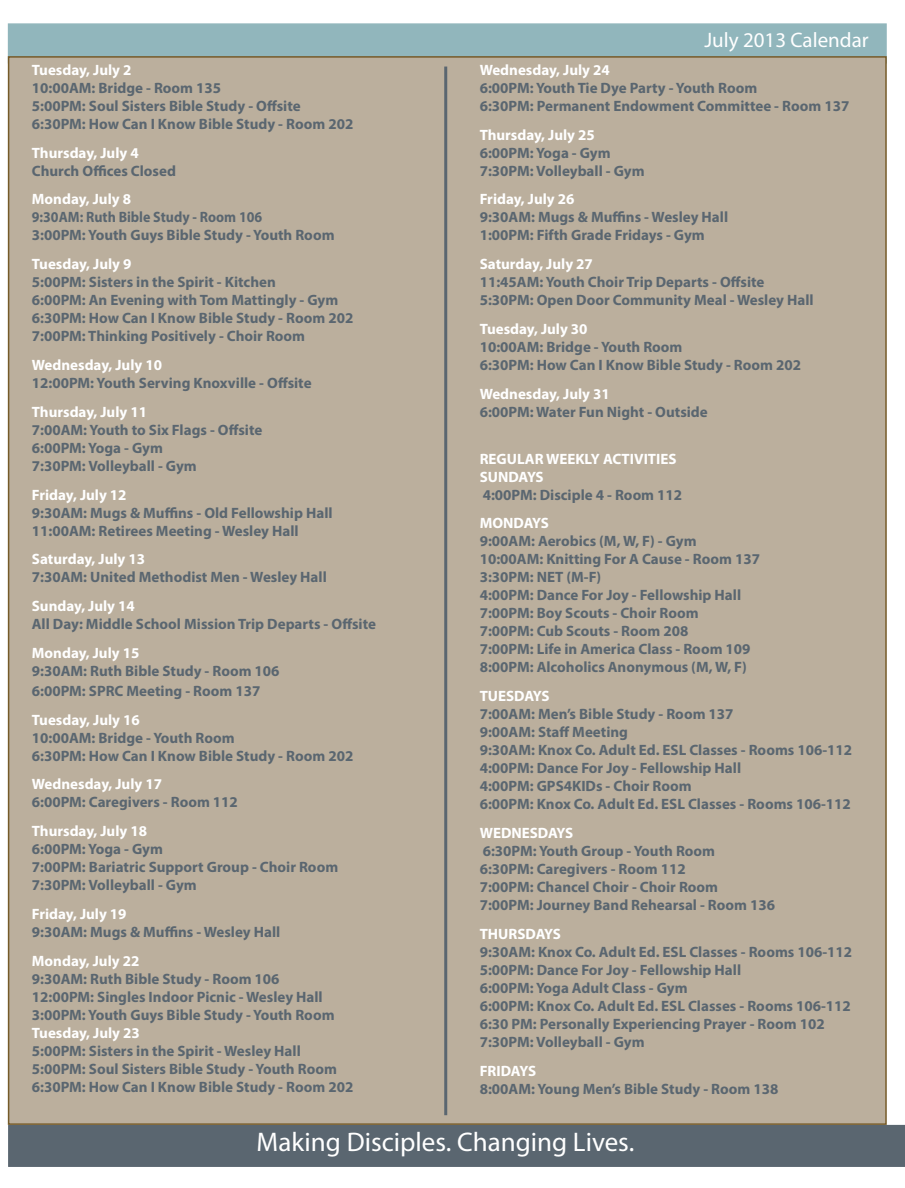
<style>
.page{position:relative;width:905px;height:1188px;background:#fff}
.page>*{position:absolute;margin:0;border:0;box-sizing:border-box;transform-origin:0 0}
.t1{font:27px "Myriad Pro";color:#fff}
.t2{font:21px "Myriad Pro";color:#fff}
.t3{font:700 15px "Myriad Pro";color:#5a6670}
.t4{font:700 15px "Myriad Pro";color:#fff}
.t5{font:700 15px "Myriad Pro";color:#5a6670;scale:.93 1}
</style>
<div class="page">
<div style="left:8px;top:1125px;width:896px;height:42px;background:#5a6670"></div>
<div style="left:8px;top:23px;width:878px;height:41px;background:#91b6bc;border:2px solid #91b6bc"></div>
<div style="left:8px;top:56px;width:878px;height:1069px;background:#bbaf9d;border:2px solid #765b29"></div>
<hr style="left:444px;top:67px;width:3px;height:1048px;background:#5a6670">
<p class="t4" style="left:32px;top:60px;width:101px">Tuesday, July 2</p>
<p class="t3" style="left:32px;top:78px;width:191px">10:00AM: Bridge - Room 135</p>
<p class="t3" style="left:32px;top:96px;width:270px">5:00PM: Soul Sisters Bible Study - Offsite</p>
<p class="t3" style="left:32px;top:114px;width:323px">6:30PM: How Can I Know Bible Study - Room 202</p>
<p class="t4" style="left:32px;top:143px;width:108px">Thursday, July 4</p>
<p class="t3" style="left:32px;top:161px;width:146px">Church Offices Closed</p>
<p class="t4" style="left:32px;top:190px;width:101px">Monday, July 8</p>
<p class="t5" style="left:32px;top:208px;width:249px">9:30AM: Ruth Bible Study - Room 106</p>
<p class="t3" style="left:32px;top:226px;width:304px">3:00PM: Youth Guys Bible Study - Youth Room</p>
<p class="t4" style="left:32px;top:254px;width:101px">Tuesday, July 9</p>
<p class="t3" style="left:32px;top:272px;width:245px">5:00PM: Sisters in the Spirit - Kitchen</p>
<p class="t3" style="left:32px;top:290px;width:308px">6:00PM: An Evening with Tom Mattingly - Gym</p>
<p class="t3" style="left:32px;top:308px;width:323px">6:30PM: How Can I Know Bible Study - Room 202</p>
<p class="t3" style="left:32px;top:326px;width:275px">7:00PM: Thinking Positively - Choir Room</p>
<p class="t4" style="left:32px;top:355px;width:132px">Wednesday, July 10</p>
<p class="t3" style="left:32px;top:373px;width:281px">12:00PM: Youth Serving Knoxville - Offsite</p>
<p class="t4" style="left:32px;top:402px;width:117px">Thursday, July 11</p>
<p class="t3" style="left:32px;top:420px;width:232px">7:00AM: Youth to Six Flags - Offsite</p>
<p class="t3" style="left:32px;top:438px;width:132px">6:00PM: Yoga - Gym</p>
<p class="t3" style="left:32px;top:456px;width:166px">7:30PM: Volleyball - Gym</p>
<p class="t4" style="left:32px;top:485px;width:96px">Friday, July 12</p>
<p class="t3" style="left:32px;top:503px;width:302px">9:30AM: Mugs &amp; Muffins - Old Fellowship Hall</p>
<p class="t3" style="left:32px;top:521px;width:268px">11:00AM: Retirees Meeting - Wesley Hall</p>
<p class="t4" style="left:32px;top:550px;width:115px">Saturday, July 13</p>
<p class="t3" style="left:32px;top:568px;width:296px">7:30AM: United Methodist Men - Wesley Hall</p>
<p class="t4" style="left:32px;top:596px;width:104px">Sunday, July 14</p>
<p class="t3" style="left:32px;top:614px;width:346px">All Day: Middle School Mission Trip Departs - Offsite</p>
<p class="t4" style="left:32px;top:643px;width:109px">Monday, July 15</p>
<p class="t3" style="left:32px;top:661px;width:249px">9:30AM: Ruth Bible Study - Room 106</p>
<p class="t3" style="left:32px;top:681px;width:230px">6:00PM: SPRC Meeting - Room 137</p>
<p class="t4" style="left:32px;top:710px;width:109px">Tuesday, July 16</p>
<p class="t3" style="left:32px;top:728px;width:204px">10:00AM: Bridge - Youth Room</p>
<p class="t3" style="left:32px;top:746px;width:323px">6:30PM: How Can I Know Bible Study - Room 202</p>
<p class="t4" style="left:32px;top:775px;width:132px">Wednesday, July 17</p>
<p class="t3" style="left:32px;top:793px;width:207px">6:00PM: Caregivers - Room 112</p>
<p class="t4" style="left:32px;top:821px;width:117px">Thursday, July 18</p>
<p class="t3" style="left:32px;top:839px;width:132px">6:00PM: Yoga - Gym</p>
<p class="t3" style="left:32px;top:857px;width:308px">7:00PM: Bariatric Support Group - Choir Room</p>
<p class="t3" style="left:32px;top:875px;width:166px">7:30PM: Volleyball - Gym</p>
<p class="t4" style="left:32px;top:904px;width:96px">Friday, July 19</p>
<p class="t3" style="left:32px;top:922px;width:250px">9:30AM: Mugs &amp; Muffins - Wesley Hall</p>
<p class="t4" style="left:32px;top:951px;width:109px">Monday, July 22</p>
<p class="t3" style="left:32px;top:969px;width:249px">9:30AM: Ruth Bible Study - Room 106</p>
<p class="t3" style="left:32px;top:987px;width:292px">12:00PM: Singles Indoor Picnic - Wesley Hall</p>
<p class="t3" style="left:32px;top:1005px;width:304px">3:00PM: Youth Guys Bible Study - Youth Room</p>
<p class="t4" style="left:32px;top:1023px;width:109px">Tuesday, July 23</p>
<p class="t3" style="left:32px;top:1041px;width:270px">5:00PM: Sisters in the Spirit - Wesley Hall</p>
<p class="t3" style="left:32px;top:1059px;width:306px">5:00PM: Soul Sisters Bible Study - Youth Room</p>
<p class="t3" style="left:32px;top:1077px;width:323px">6:30PM: How Can I Know Bible Study - Room 202</p>
<p class="t2" style="left:704px;top:27px;width:166px">July 2013 Calendar</p>
<p class="t4" style="left:479px;top:60px;width:132px">Wednesday, July 24</p>
<p class="t3" style="left:479px;top:78px;width:279px">6:00PM: Youth Tie Dye Party - Youth Room</p>
<p class="t3" style="left:479px;top:96px;width:371px">6:30PM: Permanent Endowment Committee - Room 137</p>
<p class="t4" style="left:479px;top:125px;width:117px">Thursday, July 25</p>
<p class="t3" style="left:479px;top:143px;width:132px">6:00PM: Yoga - Gym</p>
<p class="t3" style="left:479px;top:161px;width:166px">7:30PM: Volleyball - Gym</p>
<p class="t4" style="left:479px;top:190px;width:96px">Friday, July 26</p>
<p class="t3" style="left:479px;top:208px;width:250px">9:30AM: Mugs &amp; Muffins - Wesley Hall</p>
<p class="t3" style="left:479px;top:226px;width:226px">1:00PM: Fifth Grade Fridays - Gym</p>
<p class="t4" style="left:479px;top:254px;width:115px">Saturday, July 27</p>
<p class="t3" style="left:479px;top:272px;width:286px">11:45AM: Youth Choir Trip Departs - Offsite</p>
<p class="t3" style="left:479px;top:290px;width:335px">5:30PM: Open Door Community Meal - Wesley Hall</p>
<p class="t4" style="left:479px;top:319px;width:109px">Tuesday, July 30</p>
<p class="t3" style="left:479px;top:337px;width:204px">10:00AM: Bridge - Youth Room</p>
<p class="t3" style="left:479px;top:355px;width:323px">6:30PM: How Can I Know Bible Study - Room 202</p>
<p class="t4" style="left:479px;top:384px;width:132px">Wednesday, July 31</p>
<p class="t3" style="left:479px;top:402px;width:229px">6:00PM: Water Fun Night - Outside</p>
<p class="t4" style="left:479px;top:449px;width:198px">REGULAR WEEKLY ACTIVITIES</p>
<p class="t4" style="left:479px;top:467px;width:66px">SUNDAYS</p>
<p class="t3" style="left:482px;top:485px;width:201px">4:00PM: Disciple 4 - Room 112</p>
<p class="t4" style="left:479px;top:514px;width:71px">MONDAYS</p>
<p class="t3" style="left:479px;top:532px;width:218px">9:00AM: Aerobics (M, W, F) - Gym</p>
<p class="t3" style="left:479px;top:550px;width:282px">10:00AM: Knitting For A Cause - Room 137</p>
<p class="t3" style="left:479px;top:568px;width:123px">3:30PM: NET (M-F)</p>
<p class="t3" style="left:479px;top:586px;width:263px">4:00PM: Dance For Joy - Fellowship Hall</p>
<p class="t3" style="left:479px;top:604px;width:220px">7:00PM: Boy Scouts - Choir Room</p>
<p class="t3" style="left:479px;top:622px;width:210px">7:00PM: Cub Scouts - Room 208</p>
<p class="t3" style="left:479px;top:640px;width:272px">7:00PM: Life in America Class - Room 109</p>
<p class="t3" style="left:479px;top:658px;width:269px">8:00PM: Alcoholics Anonymous (M, W, F)</p>
<p class="t4" style="left:479px;top:686px;width:71px">TUESDAYS</p>
<p class="t3" style="left:479px;top:704px;width:255px">7:00AM: Men’s Bible Study - Room 137</p>
<p class="t3" style="left:479px;top:722px;width:150px">9:00AM: Staff Meeting</p>
<p class="t3" style="left:479px;top:740px;width:374px">9:30AM: Knox Co. Adult Ed. ESL Classes - Rooms 106-112</p>
<p class="t3" style="left:479px;top:758px;width:263px">4:00PM: Dance For Joy - Fellowship Hall</p>
<p class="t3" style="left:479px;top:776px;width:214px">4:00PM: GPS4KIDs - Choir Room</p>
<p class="t3" style="left:479px;top:794px;width:373px">6:00PM: Knox Co. Adult Ed. ESL Classes - Rooms 106-112</p>
<p class="t4" style="left:479px;top:823px;width:95px">WEDNESDAYS</p>
<p class="t3" style="left:482px;top:841px;width:234px">6:30PM: Youth Group - Youth Room</p>
<p class="t3" style="left:479px;top:859px;width:207px">6:30PM: Caregivers - Room 112</p>
<p class="t3" style="left:479px;top:877px;width:240px">7:00PM: Chancel Choir - Choir Room</p>
<p class="t3" style="left:479px;top:895px;width:297px">7:00PM: Journey Band Rehearsal - Room 136</p>
<p class="t4" style="left:479px;top:924px;width:83px">THURSDAYS</p>
<p class="t3" style="left:479px;top:942px;width:374px">9:30AM: Knox Co. Adult Ed. ESL Classes - Rooms 106-112</p>
<p class="t3" style="left:479px;top:960px;width:263px">5:00PM: Dance For Joy - Fellowship Hall</p>
<p class="t3" style="left:479px;top:978px;width:209px">6:00PM: Yoga Adult Class - Gym</p>
<p class="t3" style="left:479px;top:996px;width:373px">6:00PM: Knox Co. Adult Ed. ESL Classes - Rooms 106-112</p>
<p class="t3" style="left:479px;top:1014px;width:346px">6:30 PM: Personally Experiencing Prayer - Room 102</p>
<p class="t3" style="left:479px;top:1032px;width:166px">7:30PM: Volleyball - Gym</p>
<p class="t4" style="left:479px;top:1061px;width:58px">FRIDAYS</p>
<p class="t3" style="left:479px;top:1079px;width:300px">8:00AM: Young Men’s Bible Study - Room 138</p>
<p class="t1" style="left:256px;top:1126px;width:379px">Making Disciples. Changing Lives.</p>
</div>
